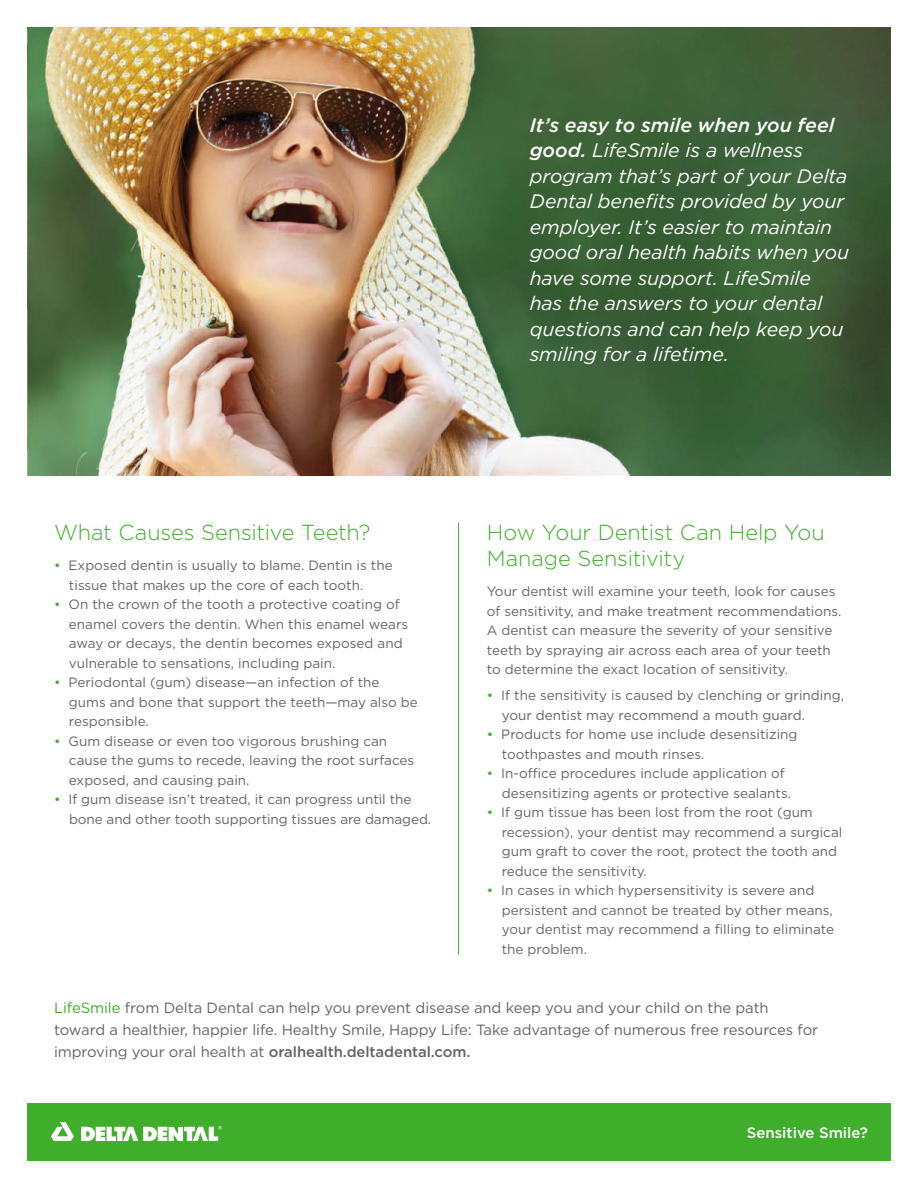
<style>
.page{position:relative;width:918px;height:1188px;background:#fff}
.page>*{position:absolute;margin:0;border:0;box-sizing:border-box;transform-origin:0 0}
.t1{font:300 21.75px/26.1px "Gotham";letter-spacing:-.005em;color:#3fae2a}
.t2{font:italic 19.5px/25.5px "Gotham";letter-spacing:-.005em;color:#fff}
.t3{font:500 15px "Gotham";color:#fff}
.t4{font:14.85px/21.9px "Gotham";letter-spacing:-.005em;color:#636466}
.t5{font:13.5px/19.5px "Gotham";color:#636466}
.s1{font-weight:500}
.s2{color:#3fae2a}
</style>
<div class="page">
<img style="left:27px;top:27px;width:864px;height:449px">
<hr style="left:458px;top:522px;width:1px;height:433px;background:#3fae2a">
<div style="left:27px;top:1104px;width:864px;height:57px;background:#3fae2a"></div>
<svg style="left:51px;top:1122px;width:23px;height:19px"></svg>
<svg style="left:81px;top:1126px;width:141px;height:15px"></svg>
<p class="t2" style="left:530px;top:112px;width:321px"><span class="s1">It’s easy to smile when you feel good.</span> LifeSmile is a wellness program that’s part of your Delta<br>Dental benefits provided by your employer. It’s easier to maintain good oral health habits when you have some support. LifeSmile<br>has the answers to your dental questions and can help keep you smiling for a lifetime.</p>
<h1 class="t1" style="left:54px;top:519px;width:318px">What Causes Sensitive Teeth?</h1>
<p class="t5" style="left:69px;top:555px;width:325px;text-indent:-15px"><span class="s2">•</span> Exposed dentin is usually to blame. Dentin is the tissue that makes up the core of each tooth.</p>
<p class="t5" style="left:69px;top:594px;width:341px;text-indent:-15px"><span class="s2">•</span> On the crown of the tooth a protective coating of enamel covers the dentin. When this enamel wears away or decays, the dentin becomes exposed and vulnerable to sensations, including pain.</p>
<p class="t5" style="left:69px;top:672px;width:350px;text-indent:-15px"><span class="s2">•</span> Periodontal (gum) disease—an infection of the gums and bone that support the teeth—may also be responsible.</p>
<p class="t5" style="left:69px;top:731px;width:347px;text-indent:-15px"><span class="s2">•</span> Gum disease or even too vigorous brushing can cause the gums to recede, leaving the root surfaces exposed, and causing pain.</p>
<p class="t5" style="left:69px;top:789px;width:364px;text-indent:-15px"><span class="s2">•</span> If gum disease isn’t treated, it can progress until the bone and other tooth supporting tissues are damaged.</p>
<h1 class="t1" style="left:487px;top:519px;width:340px">How Your Dentist Can Help You<br>Manage Sensitivity</h1>
<p class="t5" style="left:487px;top:581px;width:356px">Your dentist will examine your teeth, look for causes of sensitivity, and make treatment recommendations.<br>A dentist can measure the severity of your sensitive teeth by spraying air across each area of your teeth to determine the exact location of sensitivity.</p>
<p class="t5" style="left:502px;top:686px;width:344px;text-indent:-15px"><span class="s2">•</span> If the sensitivity is caused by clenching or grinding, your dentist may recommend a mouth guard.</p>
<p class="t5" style="left:502px;top:725px;width:297px;text-indent:-15px"><span class="s2">•</span> Products for home use include desensitizing toothpastes and mouth rinses.</p>
<p class="t5" style="left:502px;top:764px;width:291px;text-indent:-15px"><span class="s2">•</span> In-office procedures include application of desensitizing agents or protective sealants.</p>
<p class="t5" style="left:502px;top:803px;width:342px;text-indent:-15px"><span class="s2">•</span> If gum tissue has been lost from the root (gum recession), your dentist may recommend a surgical gum graft to cover the root, protect the tooth and reduce the sensitivity.</p>
<p class="t5" style="left:502px;top:881px;width:334px;text-indent:-15px"><span class="s2">•</span> In cases in which hypersensitivity is severe and persistent and cannot be treated by other means, your dentist may recommend a filling to eliminate the problem.</p>
<p class="t4" style="left:54px;top:997px;width:766px"><span class="s2">LifeSmile</span> from Delta Dental can help you prevent disease and keep you and your child on the path toward a healthier, happier life. Healthy Smile, Happy Life: Take advantage of numerous free resources for improving your oral health at <span class="s1">oralhealth.deltadental.com.</span></p>
<p class="t3" style="left:747px;top:1122px;width:123px">Sensitive Smile?</p>
</div>
